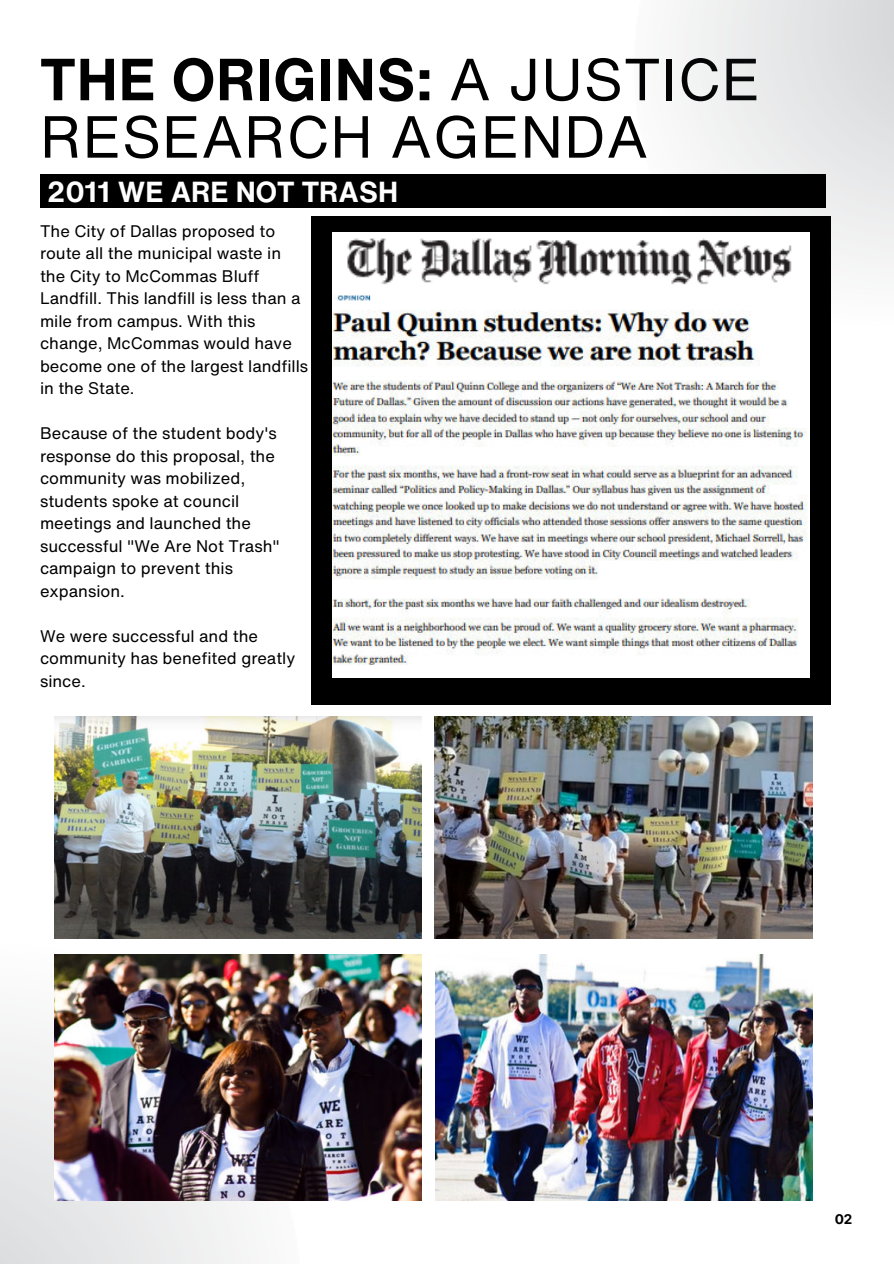
<style>
.page{position:relative;width:894px;height:1264px;background:#fff}
.page>*{position:absolute;margin:0;border:0;box-sizing:border-box;transform-origin:0 0}
.t1{font:58.2px/57.3px "Helvetica Now Text";letter-spacing:.015em;color:#000001}
.t2{font:700 28.5px "Helvetica Now Text";color:#fff}
.t3{font:16.5px/22.5px "Helvetica Now Text";color:#000}
.t4{font:700 13.5px "Inter";color:#000001}
.s1{font-weight:700}
</style>
<div class="page">
<svg style="left:683px;top:0;width:210px;height:439px;fill:#ededee"></svg>
<svg style="left:0;top:844px;width:302px;height:419px"></svg>
<div style="left:40px;top:174px;width:785px;height:34px;background:#000001"></div>
<div style="left:311px;top:216px;width:518px;height:488px;background:#000001"></div>
<img style="left:332px;top:376px;width:476px;height:301px">
<img style="left:332px;top:294px;width:476px;height:82px">
<img style="left:332px;top:232px;width:476px;height:62px">
<img style="left:55px;top:717px;width:366px;height:221px">
<img style="left:434px;top:717px;width:378px;height:221px">
<img style="left:55px;top:954px;width:366px;height:246px">
<img style="left:435px;top:954px;width:377px;height:246px">
<h1 class="t1" style="left:40px;top:51px;width:721px"><span class="s1">THE ORIGINS:</span> A JUSTICE<br>RESEARCH AGENDA</h1>
<h2 class="t2" style="left:47px;top:173px;width:352px">2011 WE ARE NOT TRASH</h2>
<p class="t3" style="left:40px;top:219px;width:270px">The City of Dallas proposed to route all the municipal waste in the City to McCommas Bluff<br>Landfill. This landfill is less than a mile from campus. With this change, McCommas would have become one of the largest landfills in the State.</p>
<p class="t3" style="left:40px;top:422px;width:241px">Because of the student body's response do this proposal, the community was mobilized, students spoke at council meetings and launched the successful "We Are Not Trash" campaign to prevent this expansion.</p>
<p class="t3" style="left:40px;top:624px;width:257px">We were successful and the community has benefited greatly since.</p>
<p class="t4" style="left:834px;top:1209px;width:19px">02</p>
</div>
